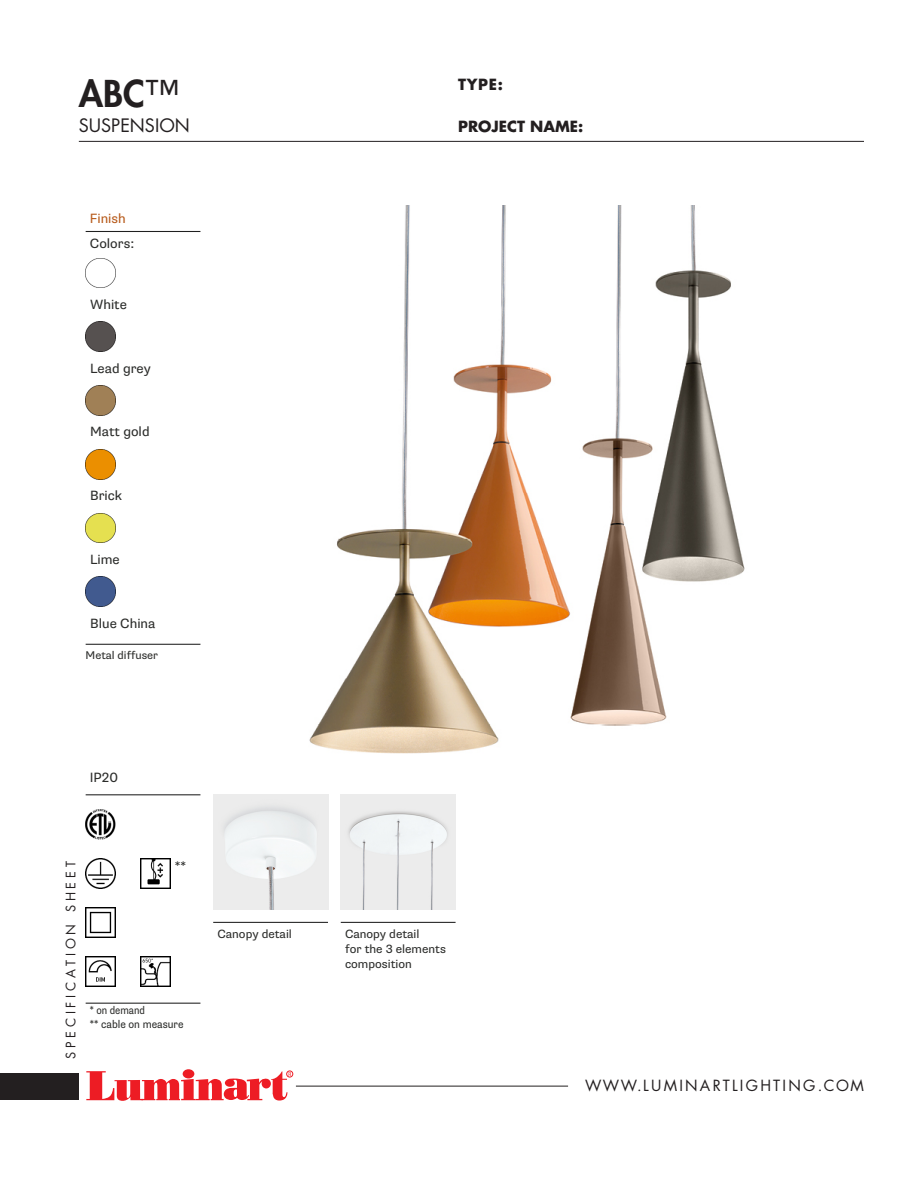
<style>
.page{position:relative;width:918px;height:1188px;background:#fff}
.page>*{position:absolute;margin:0;border:0;box-sizing:border-box;transform-origin:0 0}
.t1{font:800 36px "Futura Std";color:#231f20}
.t2{font:18px "Futura Std";color:#231f20}
.t3{font:15px "Futura Std";letter-spacing:.15em;color:#231f20}
.t4{font:700 15px "Futura Std";color:#231f20}
.t5{font:13.5px "Supria Sans";color:#2b2c2a}
.t6{font:13.5px "Supria Sans";color:#b85c1d}
.t7{font:12.75px "Futura Std";letter-spacing:.3em;color:#231f20}
.t8{font:12px/15px "Supria Sans";color:#2b2c2a}
.t9{font:11.25px/14.1px "Supria Sans";color:#2b2c2a;scale:.87 1}
.t10{font:11.25px "Supria Sans";color:#2b2c2a}
.s1{font-weight:500}
</style>
<div class="page">
<div style="left:0;top:1073px;width:79px;height:27px;background:#231f20"></div>
<hr style="left:296px;top:1086px;width:272px;height:1px;background:#231f20">
<svg style="left:183px;top:1069px;width:11px;height:9px"></svg>
<svg style="left:86px;top:1071px;width:207px;height:30px"></svg>
<hr style="left:79px;top:141px;width:785px;height:1px;background:#231f20">
<hr style="left:86px;top:231px;width:114px;height:1px;background:#202020">
<hr style="left:86px;top:644px;width:114px;height:1px;background:#202020">
<img style="left:309px;top:205px;width:436px;height:549px">
<hr style="left:86px;top:1003px;width:114px;height:1px;background:#202020">
<hr style="left:86px;top:794px;width:114px;height:1px;background:#202020">
<img style="left:85px;top:810px;width:30px;height:29px">
<img style="left:86px;top:859px;width:29px;height:29px">
<img style="left:141px;top:859px;width:30px;height:29px">
<img style="left:86px;top:907px;width:29px;height:30px">
<img style="left:86px;top:956px;width:29px;height:30px">
<img style="left:141px;top:956px;width:30px;height:30px">
<img style="left:213px;top:795px;width:115px;height:115px">
<img style="left:341px;top:795px;width:115px;height:115px">
<hr style="left:213px;top:922px;width:115px;height:1px;background:#202020">
<hr style="left:341px;top:922px;width:115px;height:1px;background:#202020">
<img style="left:86px;top:258px;width:30px;height:30px">
<img style="left:86px;top:322px;width:30px;height:30px">
<img style="left:86px;top:386px;width:30px;height:29px">
<img style="left:86px;top:449px;width:30px;height:30px">
<img style="left:86px;top:513px;width:30px;height:30px">
<img style="left:86px;top:577px;width:30px;height:30px">
<p class="t1" style="left:79px;top:70px;width:101px">ABC<span class="s1">™</span></p>
<p class="t2" style="left:79px;top:114px;width:113px">SUSPENSION</p>
<p class="t5" style="left:83px;top:98px;width:38px">White</p>
<p class="t6" style="left:90px;top:210px;width:37px">Finish</p>
<p class="t5" style="left:90px;top:236px;width:46px">Colors:</p>
<p class="t5" style="left:83px;top:289px;width:54px">Caramel</p>
<p class="t5" style="left:90px;top:297px;width:38px">White</p>
<p class="t5" style="left:90px;top:360px;width:62px">Lead grey</p>
<p class="t5" style="left:90px;top:424px;width:61px">Matt gold</p>
<p class="t5" style="left:90px;top:488px;width:34px">Brick</p>
<p class="t5" style="left:90px;top:552px;width:31px">Lime</p>
<p class="t5" style="left:90px;top:616px;width:67px">Blue China</p>
<p class="t10" style="left:86px;top:648px;width:74px">Metal diffuser</p>
<p class="t4" style="left:458px;top:75px;width:47px">TYPE:</p>
<p class="t4" style="left:458px;top:117px;width:127px">PROJECT NAME:</p>
<p class="t5" style="left:90px;top:769px;width:30px">IP20</p>
<p class="t7" style="left:63px;top:1059px;width:199px;rotate:-90deg">SPECIFICATION SHEET</p>
<p class="t5" style="left:175px;top:858px;width:13px">**</p>
<p class="t9" style="left:90px;top:1003px;width:109px">* on demand<br>** cable on measure</p>
<p class="t5" style="left:90px;top:1005px;width:30px">IP20</p>
<p class="t8" style="left:217px;top:926px;width:76px">Canopy detail</p>
<p class="t8" style="left:345px;top:926px;width:102px">Canopy detail<br>for the 3 elements composition</p>
<p class="t8" style="left:338px;top:961px;width:76px">Canopy detail</p>
<p class="t3" style="left:585px;top:1076px;width:280px">WWW.LUMINARTLIGHTING.COM</p>
</div>
